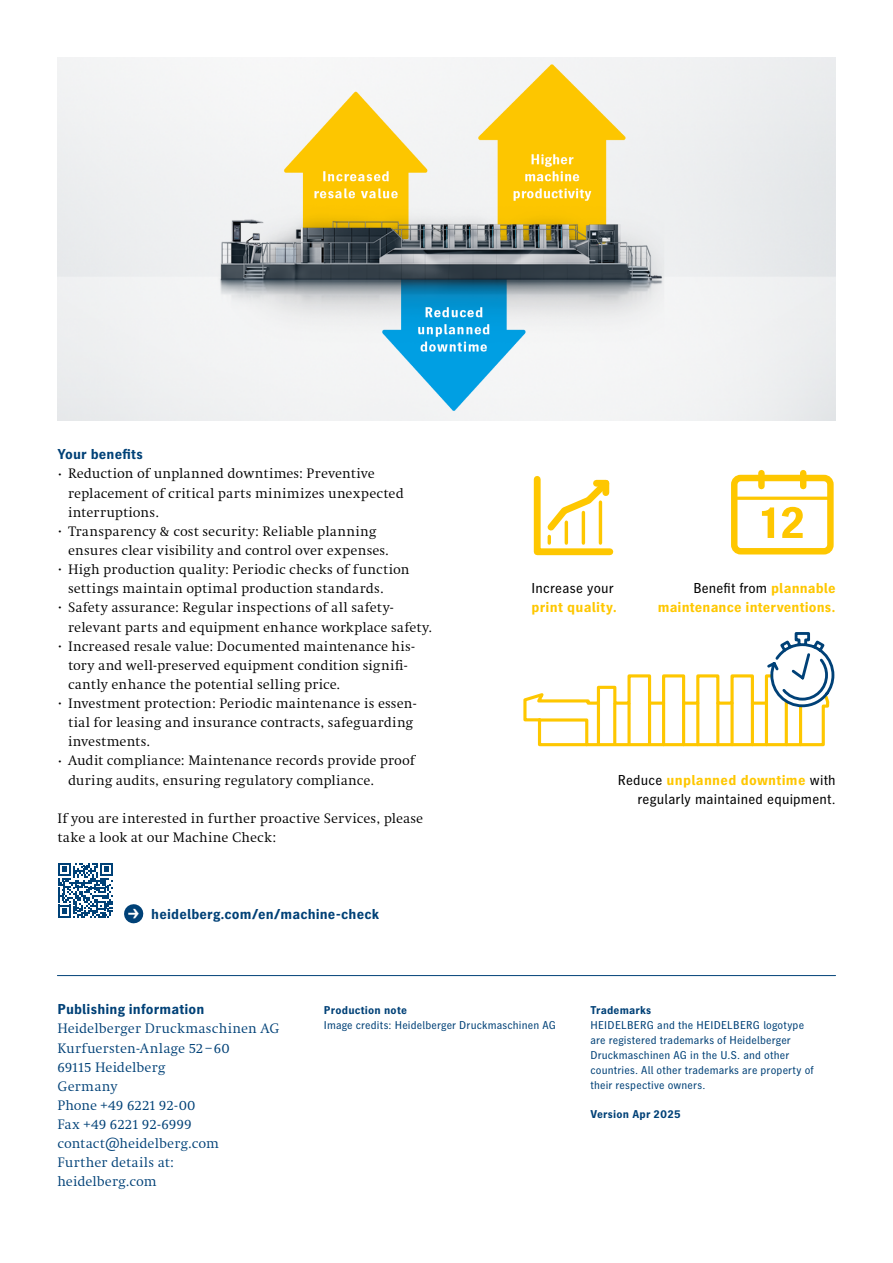
<style>
.page{position:relative;width:893px;height:1263px;background:#fff}
.page>*{position:absolute;margin:0;border:0;box-sizing:border-box;transform-origin:0 0}
.t1{font:14.25px/19.2px "Heidelberg Antiqua ML";letter-spacing:.01em;color:#000}
.t2{font:14.25px/19.2px "Heidelberg Antiqua ML";letter-spacing:.005em;color:#004177}
.t3{font:14.25px/19.2px "Heidelberg Gothic Ml";letter-spacing:.015em;color:#000;text-align:right}
.t4{font:700 14.25px "Heidelberg Gothic Ml";letter-spacing:.01em;color:#004177}
.t5{font:700 14.25px/19.2px "Heidelberg Gothic Ml";letter-spacing:.015em;color:#fec700;text-align:right}
.t6{font:11.25px/14.9px "Heidelberg Gothic Ml";letter-spacing:.02em;color:#004177}
.t7{font:700 11.25px "Heidelberg Gothic Ml";letter-spacing:.02em;color:#004177}
.s1{font-size:7.5px}
.s2{font-weight:400;font-size:24.3px;color:#fff}
.s3{font-weight:400;color:#000}
.s4{font-weight:700;color:#fec700}
</style>
<div class="page">
<img style="left:57px;top:57px;width:779px;height:364px">
<svg style="left:523px;top:632px;width:312px;height:115px"></svg>
<svg style="left:533px;top:476px;width:81px;height:80px"></svg>
<div style="left:731px;top:475px;width:103px;height:79px;border:6px solid #fec700;border-radius:6px"></div>
<hr style="left:734px;top:497px;width:96px;height:3px;background:#fec700">
<div style="left:800px;top:473px;width:6px;height:13px;background:#fec700"></div>
<div style="left:758px;top:473px;width:7px;height:13px;background:#fec700"></div>
<svg style="left:762px;top:507px;width:12px;height:31px"></svg>
<svg style="left:782px;top:507px;width:21px;height:31px"></svg>
<hr style="left:57px;top:975px;width:779px;height:1px;background:#004177">
<svg style="left:128px;top:904px;width:16px;height:19px"></svg>
<svg style="left:58px;top:863px;width:55px;height:55px"></svg>
<p class="t4" style="left:57px;top:446px;width:87px">Your benefits</p>
<p class="t1" style="left:68px;top:464px;width:337px;text-indent:-11px"><span class="s1">•</span> Reduction of unplanned downtimes: Preventive replacement of critical parts minimizes unexpected interruptions.</p>
<p class="t1" style="left:68px;top:522px;width:323px;text-indent:-11px"><span class="s1">•</span> Transparency &amp; cost security: Reliable planning ensures clear visibility and control over expenses.</p>
<p class="t1" style="left:68px;top:560px;width:343px;text-indent:-11px"><span class="s1">•</span> High production quality: Periodic checks of function settings maintain optimal production standards.</p>
<p class="t1" style="left:68px;top:598px;width:366px;text-indent:-11px"><span class="s1">•</span> Safety assurance: Regular inspections of all safety&shy;relevant parts and equipment enhance workplace safety.</p>
<p class="t1" style="left:68px;top:636px;width:349px;text-indent:-11px"><span class="s1">•</span> Increased resale value: Documented maintenance his&shy;tory and well-preserved equipment condition signifi&shy;cantly enhance the potential selling price.</p>
<p class="t1" style="left:68px;top:694px;width:350px;text-indent:-11px"><span class="s1">•</span> Investment protection: Periodic maintenance is essen&shy;tial for leasing and insurance contracts, safeguarding investments.</p>
<p class="t1" style="left:68px;top:751px;width:349px;text-indent:-11px"><span class="s1">•</span> Audit compliance: Maintenance records provide proof during audits, ensuring regulatory compliance.</p>
<p class="t1" style="left:57px;top:809px;width:367px">If you are interested in further proactive Services, please take a look at our Machine Check:</p>
<p class="t4" style="left:131px;top:906px;width:249px"><span class="s2">›</span> heidelberg.com/en/machine-check</p>
<p class="t3" style="left:531px;top:579px;width:84px">Increase your</p>
<p class="t5" style="left:531px;top:598px;width:87px">print quality.</p>
<p class="t5" style="left:658px;top:579px;width:179px"><span class="s3">Benefit from</span> plannable maintenance interventions.</p>
<p class="t3" style="left:618px;top:770px;width:219px">Reduce <span class="s4">unplanned downtime</span> with regularly maintained equipment.</p>
<p class="t4" style="left:57px;top:1001px;width:148px">Publishing information</p>
<p class="t2" style="left:57px;top:1019px;width:223px">Heidelberger Druckmaschinen AG<br>Kurfuersten-Anlage 52–60<br>69115 Heidelberg<br>Germany<br>Phone +49 6221 92-00<br>Fax +49 6221 92-6999 contact@heidelberg.com<br>Further details at:<br>heidelberg.com</p>
<p class="t7" style="left:324px;top:1004px;width:85px">Production note</p>
<p class="t6" style="left:324px;top:1018px;width:234px">Image credits: Heidelberger Druckmaschinen AG</p>
<p class="t7" style="left:590px;top:1004px;width:63px">Trademarks</p>
<p class="t6" style="left:590px;top:1018px;width:225px">HEIDELBERG and the HEIDELBERG logotype are registered trademarks of Heidelberger Druckmaschinen AG in the U.S. and other countries. All other trademarks are property of their respective owners.</p>
<p class="t7" style="left:590px;top:1108px;width:92px">Version Apr 2025</p>
</div>
